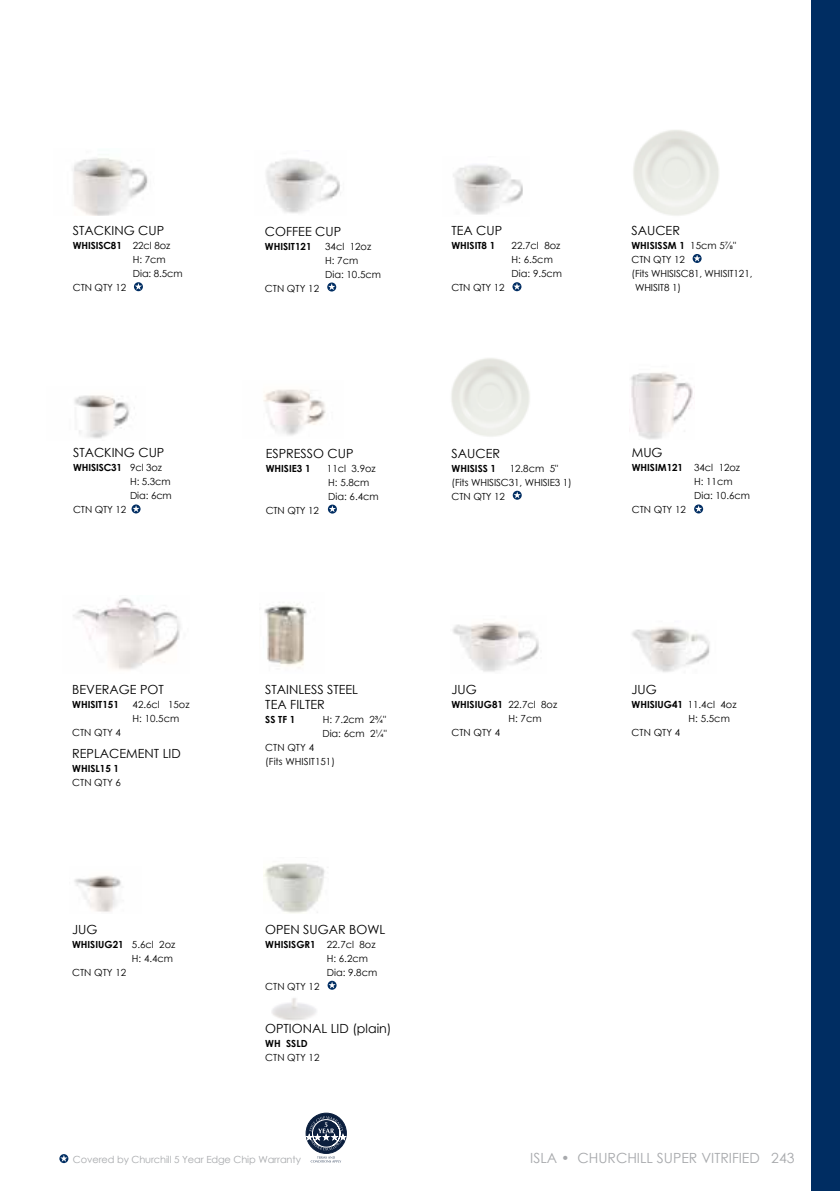
<style>
.page{position:relative;width:840px;height:1191px;background:#fff}
.page>*{position:absolute;margin:0;border:0;box-sizing:border-box;transform-origin:0 0}
.t1{font:14px "Century Gothic";color:#a7a9ac}
.t2{font:12.6px/15.2px "Century Gothic";color:#000}
.t3{font:9.8px/14px "Century Gothic";color:#000}
.t4{font:700 9.8px "Century Gothic";color:#000}
.t5{font:9.8px "Century Gothic";letter-spacing:-.01em;color:#a7a9ac}
.s1{font-weight:400}
</style>
<div class="page">
<div style="left:810px;top:0;width:29px;height:1191px;background:#002d62"></div>
<svg style="left:310px;top:1156px;width:31px;height:6px"></svg>
<svg style="left:306px;top:1113px;width:40px;height:40px"></svg>
<div style="left:305px;top:1113px;width:41px;height:40px;border:1px solid #0b1f3e;border-radius:50%"></div>
<svg style="left:305px;top:1116px;width:41px;height:34px"></svg>
<svg style="left:59px;top:1154px;width:9px;height:9px"></svg>
<svg style="left:60px;top:1154px;width:7px;height:7px"></svg>
<svg style="left:692px;top:254px;width:9px;height:9px"></svg>
<svg style="left:693px;top:255px;width:7px;height:6px"></svg>
<svg style="left:512px;top:282px;width:9px;height:9px"></svg>
<svg style="left:513px;top:283px;width:7px;height:7px"></svg>
<svg style="left:327px;top:282px;width:9px;height:9px"></svg>
<svg style="left:328px;top:283px;width:7px;height:7px"></svg>
<svg style="left:131px;top:504px;width:9px;height:9px"></svg>
<svg style="left:132px;top:505px;width:7px;height:7px"></svg>
<svg style="left:693px;top:504px;width:9px;height:9px"></svg>
<svg style="left:694px;top:505px;width:7px;height:7px"></svg>
<svg style="left:327px;top:980px;width:9px;height:9px"></svg>
<svg style="left:328px;top:981px;width:7px;height:7px"></svg>
<svg style="left:134px;top:282px;width:9px;height:9px"></svg>
<svg style="left:135px;top:283px;width:7px;height:7px"></svg>
<svg style="left:512px;top:491px;width:9px;height:9px"></svg>
<svg style="left:513px;top:491px;width:7px;height:7px"></svg>
<svg style="left:328px;top:504px;width:9px;height:9px"></svg>
<svg style="left:328px;top:505px;width:8px;height:7px"></svg>
<img style="left:73px;top:158px;width:75px;height:57px">
<img style="left:453px;top:165px;width:70px;height:50px">
<img style="left:266px;top:159px;width:74px;height:54px">
<img style="left:633px;top:130px;width:86px;height:86px">
<img style="left:451px;top:358px;width:79px;height:79px">
<img style="left:263px;top:389px;width:63px;height:47px">
<img style="left:74px;top:395px;width:56px;height:44px">
<img style="left:631px;top:372px;width:62px;height:68px">
<img style="left:73px;top:598px;width:108px;height:72px">
<img style="left:264px;top:604px;width:43px;height:64px">
<img style="left:452px;top:622px;width:87px;height:50px">
<img style="left:74px;top:875px;width:47px;height:37px">
<img style="left:632px;top:627px;width:78px;height:45px">
<img style="left:263px;top:863px;width:62px;height:50px">
<img style="left:272px;top:998px;width:44px;height:23px">
<p class="t2" style="left:73px;top:223px;width:93px">STACKING CUP</p>
<p class="t4" style="left:73px;top:238px;width:99px">WHISISC81 <span class="s1">22cl 8oz</span></p>
<p class="t3" style="left:133px;top:252px;width:34px">H: 7cm</p>
<p class="t3" style="left:133px;top:266px;width:51px">Dia: 8.5cm</p>
<p class="t3" style="left:73px;top:280px;width:55px">CTN QTY 12</p>
<p class="t2" style="left:73px;top:445px;width:93px">STACKING CUP</p>
<p class="t4" style="left:73px;top:460px;width:90px">WHISISC31 <span class="s1">9cl 3oz</span></p>
<p class="t3" style="left:130px;top:475px;width:42px">H: 5.3cm</p>
<p class="t3" style="left:130px;top:489px;width:43px">Dia: 6cm</p>
<p class="t3" style="left:73px;top:503px;width:55px">CTN QTY 12</p>
<p class="t2" style="left:72px;top:681px;width:93px">BEVERAGE POT</p>
<p class="t4" style="left:72px;top:697px;width:48px">WHISIT151</p>
<p class="t3" style="left:132px;top:697px;width:58px">42.6cl 15oz<br>H: 10.5cm</p>
<p class="t3" style="left:72px;top:725px;width:50px">CTN QTY 4</p>
<p class="t2" style="left:72px;top:745px;width:110px">REPLACEMENT LID</p>
<p class="t4" style="left:72px;top:761px;width:48px">WHISL15 1</p>
<p class="t3" style="left:72px;top:775px;width:50px">CTN QTY 6</p>
<p class="t2" style="left:72px;top:921px;width:27px">JUG</p>
<p class="t4" style="left:72px;top:937px;width:105px">WHISIUG21 <span class="s1">5.6cl 2oz</span></p>
<p class="t3" style="left:132px;top:951px;width:43px">H: 4.4cm</p>
<p class="t3" style="left:72px;top:965px;width:56px">CTN QTY 12</p>
<p class="t2" style="left:265px;top:223px;width:78px">COFFEE CUP</p>
<p class="t4" style="left:265px;top:238px;width:48px">WHISIT121</p>
<p class="t3" style="left:325px;top:239px;width:57px">34cl 12oz<br>H: 7cm<br>Dia: 10.5cm</p>
<p class="t3" style="left:265px;top:281px;width:56px">CTN QTY 12</p>
<p class="t2" style="left:265px;top:445px;width:89px">ESPRESSO CUP</p>
<p class="t4" style="left:265px;top:460px;width:46px">WHISIE3 1</p>
<p class="t3" style="left:327px;top:461px;width:53px">11cl 3.9oz<br>H: 5.8cm<br>Dia: 6.4cm</p>
<p class="t3" style="left:265px;top:503px;width:55px">CTN QTY 12</p>
<p class="t2" style="left:451px;top:223px;width:52px">TEA CUP</p>
<p class="t4" style="left:451px;top:238px;width:45px">WHISIT8 1</p>
<p class="t3" style="left:511px;top:238px;width:52px">22.7cl 8oz<br>H: 6.5cm<br>Dia: 9.5cm</p>
<p class="t3" style="left:451px;top:280px;width:55px">CTN QTY 12</p>
<p class="t2" style="left:631px;top:223px;width:50px">SAUCER</p>
<p class="t4" style="left:631px;top:238px;width:106px">WHISISSM 1 <span class="s1">15cm 5⅞"</span></p>
<p class="t3" style="left:631px;top:252px;width:55px">CTN QTY 12</p>
<p class="t3" style="left:631px;top:266px;width:122px">(Fits WHISISC81, WHISIT121,</p>
<p class="t3" style="left:634px;top:280px;width:47px">WHISIT8 1)</p>
<p class="t2" style="left:451px;top:445px;width:50px">SAUCER</p>
<p class="t4" style="left:451px;top:461px;width:46px">WHISISS 1</p>
<p class="t3" style="left:451px;top:461px;width:122px;text-indent:58px">12.8cm 5" (Fits WHISISC31, WHISIE3 1)<br>CTN QTY 12</p>
<p class="t2" style="left:631px;top:445px;width:32px">MUG</p>
<p class="t4" style="left:631px;top:460px;width:110px">WHISIM121 <span class="s1">34cl 12oz</span></p>
<p class="t3" style="left:693px;top:475px;width:40px">H: 11cm</p>
<p class="t3" style="left:693px;top:489px;width:57px">Dia: 10.6cm</p>
<p class="t3" style="left:631px;top:503px;width:56px">CTN QTY 12</p>
<p class="t2" style="left:265px;top:681px;width:94px">STAINLESS STEEL<br>TEA FILTER</p>
<p class="t4" style="left:265px;top:712px;width:31px">SS TF 1</p>
<p class="t3" style="left:322px;top:712px;width:66px">H: 7.2cm 2¾"<br>Dia: 6cm 2¼"</p>
<p class="t3" style="left:265px;top:740px;width:71px">CTN QTY 4<br>(Fits WHISIT151)</p>
<p class="t2" style="left:451px;top:682px;width:27px">JUG</p>
<p class="t4" style="left:451px;top:697px;width:107px">WHISIUG81 <span class="s1">22.7cl 8oz</span></p>
<p class="t3" style="left:508px;top:711px;width:35px">H: 7cm</p>
<p class="t3" style="left:451px;top:725px;width:50px">CTN QTY 4</p>
<p class="t2" style="left:265px;top:921px;width:122px">OPEN SUGAR BOWL</p>
<p class="t4" style="left:265px;top:936px;width:112px">WHISISGR1 <span class="s1">22.7cl 8oz</span></p>
<p class="t3" style="left:326px;top:951px;width:43px">H: 6.2cm</p>
<p class="t3" style="left:326px;top:965px;width:52px">Dia: 9.8cm</p>
<p class="t3" style="left:265px;top:979px;width:56px">CTN QTY 12</p>
<p class="t2" style="left:265px;top:1020px;width:128px">OPTIONAL LID (plain)</p>
<p class="t4" style="left:265px;top:1036px;width:44px">WH SSLD</p>
<p class="t3" style="left:265px;top:1050px;width:56px">CTN QTY 12</p>
<p class="t2" style="left:631px;top:682px;width:27px">JUG</p>
<p class="t4" style="left:631px;top:697px;width:106px">WHISIUG41 <span class="s1">11.4cl 4oz</span></p>
<p class="t3" style="left:688px;top:711px;width:43px">H: 5.5cm</p>
<p class="t3" style="left:631px;top:725px;width:50px">CTN QTY 4</p>
<p class="t5" style="left:73px;top:1152px;width:229px">Covered by Churchill 5 Year Edge Chip Warranty</p>
<h1 class="t1" style="left:530px;top:1148px;width:266px">ISLA • CHURCHILL SUPER VITRIFIED 243</h1>
</div>
